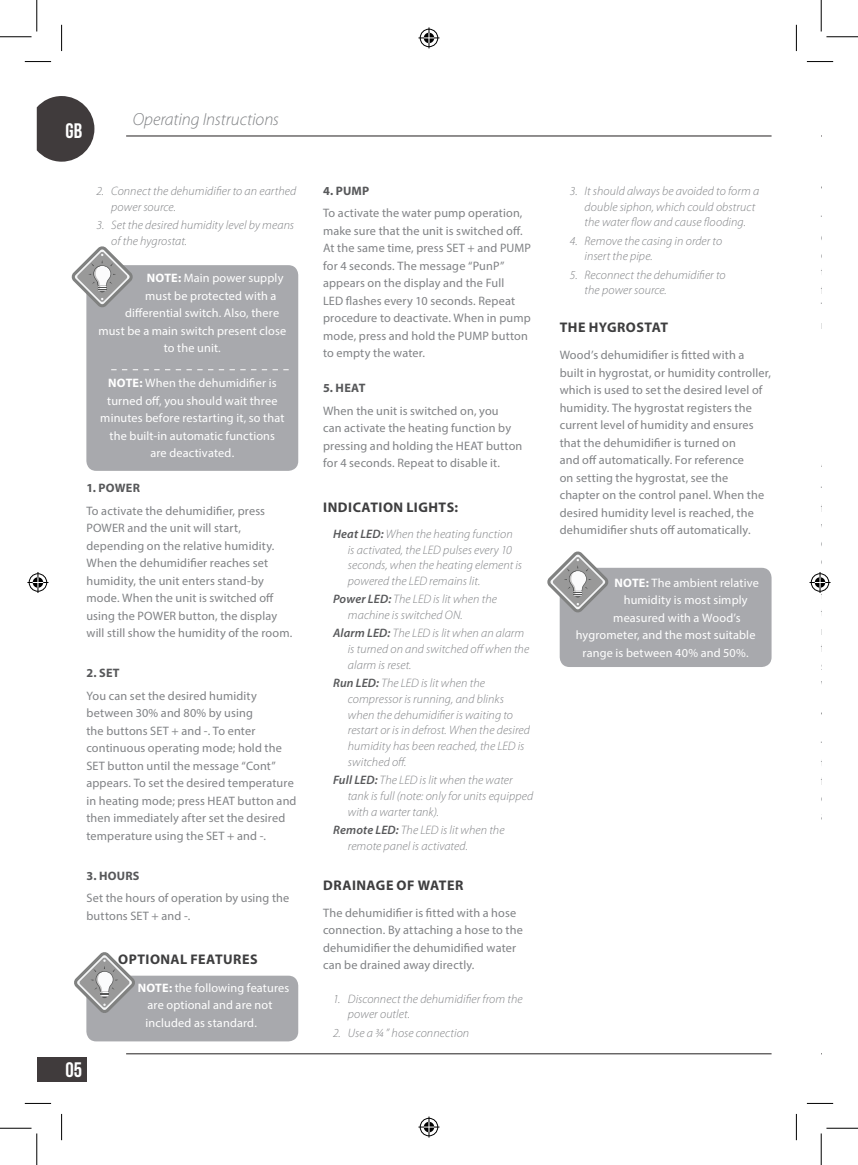
<style>
.page{position:relative;width:858px;height:1165px;background:#fff}
.page>*{position:absolute;margin:0;border:0;box-sizing:border-box;transform-origin:0 0}
.t1{font:21px "Bebas Neue";color:#fff}
.t2{font:italic 300 17.5px "Myriad Pro";letter-spacing:-.005em;color:#808285}
.t3{font:700 14px "Myriad Pro";letter-spacing:.035em;color:#3e3e3f}
.t4{font:12.25px/17.5px "Myriad Pro";letter-spacing:.015em;color:#808285}
.t5{font:italic 300 12.25px/15.8px "Myriad Pro";letter-spacing:.005em;color:#808285}
.t6{font:12.25px/17.5px "Myriad Pro";letter-spacing:.01em;color:#fff}
.t7{font:700 12.25px "Myriad Pro";color:#57585a}
.t8{font:700 12.25px "Myriad Pro";color:#fff}
.s1{font-weight:700}
.s2{font-weight:600;color:#57585a}
</style>
<div class="page">
<div style="left:37px;top:1057px;width:49px;height:25px;background:#403b3c"></div>
<svg style="left:37px;top:96px;width:57px;height:66px"></svg>
<hr style="left:126px;top:136px;width:645px;height:1px;background:#231f20">
<hr style="left:126px;top:1053px;width:645px;height:1px;background:#231f20">
<div style="left:559px;top:568px;width:212px;height:99px;background:#a8a9ad;border-radius:10px"></div>
<svg style="left:547px;top:551px;width:61px;height:62px"></svg>
<div style="left:86px;top:976px;width:212px;height:65px;background:#a8a9ad;border-radius:10px"></div>
<svg style="left:74px;top:952px;width:61px;height:62px"></svg>
<div style="left:86px;top:265px;width:212px;height:206px;background:#a8a9ad;border-radius:10px"></div>
<svg style="left:71px;top:246px;width:62px;height:62px"></svg>
<svg style="left:111px;top:369px;width:177px;height:1px"></svg>
<svg style="left:25px;top:61px;width:26px;height:1px"></svg>
<svg style="left:806px;top:61px;width:26px;height:1px"></svg>
<svg style="left:25px;top:1103px;width:26px;height:1px"></svg>
<svg style="left:806px;top:1103px;width:26px;height:1px"></svg>
<svg style="left:61px;top:25px;width:1px;height:26px"></svg>
<svg style="left:61px;top:1114px;width:1px;height:26px"></svg>
<svg style="left:795px;top:25px;width:1px;height:26px"></svg>
<svg style="left:795px;top:1114px;width:1px;height:26px"></svg>
<hr style="left:0;top:36px;width:32px;height:1px;background:#000">
<hr style="left:826px;top:36px;width:31px;height:1px;background:#000">
<hr style="left:0;top:1128px;width:32px;height:1px;background:#000">
<hr style="left:826px;top:1128px;width:31px;height:1px;background:#000">
<hr style="left:36px;top:0;width:1px;height:32px;background:#000">
<hr style="left:36px;top:1133px;width:1px;height:32px;background:#000">
<hr style="left:820px;top:0;width:1px;height:32px;background:#000">
<hr style="left:820px;top:1133px;width:1px;height:32px;background:#000">
<svg style="left:418px;top:27px;width:21px;height:21px"></svg>
<svg style="left:418px;top:1116px;width:21px;height:21px"></svg>
<svg style="left:27px;top:572px;width:21px;height:21px"></svg>
<svg style="left:809px;top:572px;width:21px;height:21px"></svg>
<h1 class="t1" style="left:66px;top:119px;width:18px">GB</h1>
<h2 class="t2" style="left:133px;top:108px;width:148px">Operating Instructions</h2>
<p class="t5" style="left:111px;top:183px;width:187px;text-indent:-15px">2. Connect the dehumidifier to an earthed power source.</p>
<p class="t5" style="left:111px;top:217px;width:184px;text-indent:-15px">3. Set the desired humidity level by means of the hygrostat.</p>
<p class="t8" style="left:147px;top:270px;width:9px">NOTE</p>
<p class="t6" style="left:178px;top:269px;width:107px"><span class="s1">:</span> Main power supply</p>
<p class="t6" style="left:145px;top:286px;width:133px">must be protected with a</p>
<p class="t6" style="left:125px;top:304px;width:156px">differential switch. Also, there</p>
<p class="t6" style="left:98px;top:321px;width:189px">must be a main switch present close</p>
<p class="t6" style="left:164px;top:339px;width:58px">to the unit.</p>
<p class="t8" style="left:108px;top:375px;width:9px">NOTE</p>
<p class="t6" style="left:139px;top:374px;width:138px"><span class="s1">:</span> When the dehumidifier is</p>
<p class="t6" style="left:107px;top:391px;width:172px">turned off, you should wait three</p>
<p class="t6" style="left:100px;top:409px;width:185px">minutes before restarting it, so that</p>
<p class="t6" style="left:110px;top:426px;width:167px">the built-in automatic functions</p>
<p class="t6" style="left:150px;top:444px;width:85px">are deactivated.</p>
<p class="t7" style="left:86px;top:480px;width:47px">1. POWER</p>
<p class="t4" style="left:86px;top:501px;width:207px">To activate the dehumidifier, press POWER and the unit will start, depending on the relative humidity.<br>When the dehumidifier reaches set humidity, the unit enters stand-by mode. When the unit is switched off using the POWER button, the display will still show the humidity of the room.</p>
<p class="t7" style="left:86px;top:665px;width:21px">2. SET</p>
<p class="t4" style="left:86px;top:686px;width:211px">You can set the desired humidity between 30% and 80% by using<br>the buttons SET + and -. To enter continuous operating mode; hold the SET button until the message “Cont” appears. To set the desired temperature in heating mode; press HEAT button and then immediately after set the desired temperature using the SET + and -.</p>
<p class="t7" style="left:86px;top:867px;width:21px">3. HOURS </p>
<p class="t4" style="left:86px;top:889px;width:204px">Set the hours of operation by using the buttons SET + and -.</p>
<p class="t3" style="left:118px;top:950px;width:29px">OPTIONAL</p>
<p class="t3" style="left:190px;top:950px;width:10px">FEATURES</p>
<p class="t8" style="left:138px;top:979px;width:9px">NOTE</p>
<p class="t6" style="left:145px;top:979px;width:145px;text-indent:23px"><span class="s1">:</span> the following features are optional and are not included as standard.</p>
<h1 class="t1" style="left:66px;top:1058px;width:18px">05</h1>
<p class="t7" style="left:323px;top:183px;width:48px">4. PUM P</p>
<p class="t4" style="left:323px;top:204px;width:209px">To activate the water pump operation, make sure that the unit is switched off.<br>At the same time, press SET + and PUMP for 4 seconds. The message “PunP” appears on the display and the Full<br>LED flashes every 10 seconds. Repeat procedure to deactivate. When in pump mode, press and hold the PUMP button to empty the water.</p>
<p class="t7" style="left:323px;top:380px;width:21px">5. HEAT</p>
<p class="t4" style="left:323px;top:402px;width:201px">When the unit is switched on, you<br>can activate the heating function by pressing and holding the HEAT button for 4 seconds. Repeat to disable it.</p>
<p class="t3" style="left:323px;top:498px;width:136px">INDICATION LIGHTS:</p>
<p class="t5" style="left:348px;top:526px;width:176px;text-indent:-15px"><span class="s2">Heat LED:</span> When the heating function is activated, the LED pulses every 10 seconds, when the heating element is powered the LED remains lit.</p>
<p class="t5" style="left:348px;top:591px;width:151px;text-indent:-15px"><span class="s2">Power LED:</span> The LED is lit when the machine is switched ON.</p>
<p class="t5" style="left:348px;top:625px;width:183px;text-indent:-15px"><span class="s2">Alarm LED:</span> The LED is lit when an alarm is turned on and switched off when the alarm is reset.</p>
<p class="t5" style="left:348px;top:675px;width:183px;text-indent:-15px"><span class="s2">Run LED:</span> The LED is lit when the compressor is running, and blinks when the dehumidifier is waiting to restart or is in defrost. When the desired humidity has been reached, the LED is switched off.</p>
<p class="t5" style="left:348px;top:772px;width:187px;text-indent:-15px"><span class="s2">Full LED:</span> The LED is lit when the water tank is full (note: only for units equipped with a warter tank).</p>
<p class="t5" style="left:348px;top:822px;width:158px;text-indent:-15px"><span class="s2">Remote LED:</span> The LED is lit when the remote panel is activated.</p>
<p class="t3" style="left:323px;top:876px;width:142px">DRAINAGE OF WATER</p>
<p class="t4" style="left:323px;top:904px;width:201px">The dehumidifier is fitted with a hose connection. By attaching a hose to the dehumidifier the dehumidified water can be drained away directly.</p>
<p class="t5" style="left:348px;top:991px;width:176px;text-indent:-15px">1. Disconnect the dehumidifier from the power outlet.</p>
<p class="t5" style="left:333px;top:1024px;width:138px">2. Use a ¾ ” hose connection</p>
<p class="t5" style="left:584px;top:183px;width:176px;text-indent:-15px">3. It should always be avoided to form a double siphon, which could obstruct the water flow and cause flooding.</p>
<p class="t5" style="left:584px;top:232px;width:139px;text-indent:-15px">4. Remove the casing in order to insert the pipe.</p>
<p class="t5" style="left:584px;top:266px;width:142px;text-indent:-15px">5. Reconnect the dehumidifier to the power source.</p>
<p class="t3" style="left:559px;top:318px;width:110px">THE HYGROSTAT</p>
<p class="t4" style="left:559px;top:346px;width:213px">Wood’s dehumidifier is fitted with a built in hygrostat, or humidity controller, which is used to set the desired level of humidity. The hygrostat registers the current level of humidity and ensures that the dehumidifier is turned on<br>and off automatically. For reference<br>on setting the hygrostat, see the chapter on the control panel. When the desired humidity level is reached, the dehumidifier shuts off automatically.</p>
<p class="t8" style="left:614px;top:575px;width:9px">NOTE</p>
<p class="t6" style="left:645px;top:574px;width:115px"><span class="s1">:</span> The ambient relative</p>
<p class="t6" style="left:623px;top:591px;width:125px">humidity is most simply</p>
<p class="t6" style="left:613px;top:609px;width:129px">measured with a Wood’s</p>
<p class="t6" style="left:575px;top:626px;width:181px">hygrometer, and the most suitable</p>
<p class="t6" style="left:582px;top:644px;width:168px">range is between 40% and 50%.</p>
</div>
